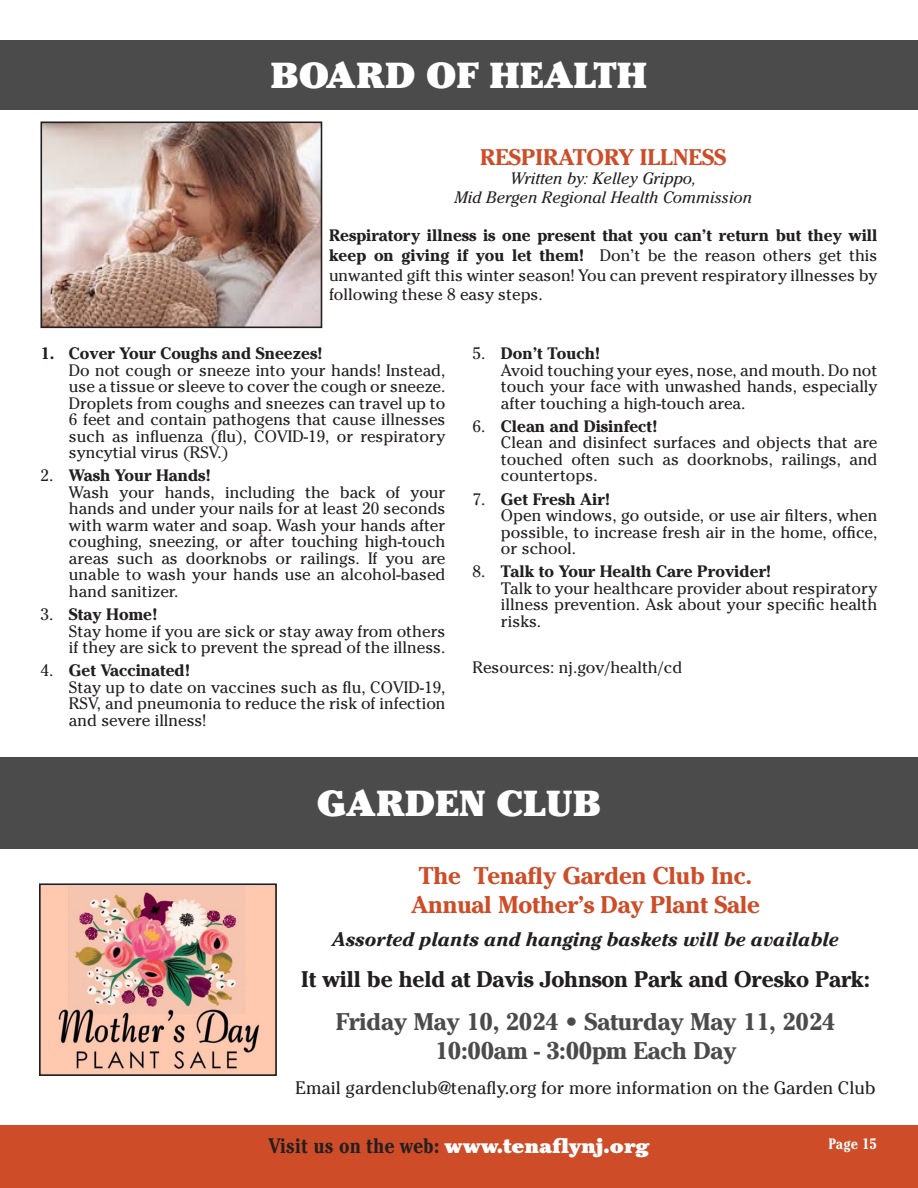
<style>
.page{position:relative;width:918px;height:1188px;background:#fff}
.page>*{position:absolute;margin:0;border:0;box-sizing:border-box;transform-origin:0 0}
.t1{font:900 36px "Cheltenham Std";color:#fff}
.t2{font:700 24px/28.8px "Cheltenham Std";letter-spacing:-.01em;color:#4c4b4b;text-align:center}
.t3{font:700 24px/28.8px "Cheltenham Std";letter-spacing:-.01em;color:#ce4c27;text-align:center}
.t4{font:700 22.5px "Cheltenham Std";letter-spacing:-.01em;color:#231f20}
.t5{font:700 22.5px "Cheltenham Std";color:#ce4c27}
.t6{font:900 21px "Cheltenham Std";color:#fff}
.t7{font:italic 700 19.5px "Cheltenham Std";letter-spacing:-.01em;color:#231f20}
.t8{font:18px "Cheltenham Std";color:#231f20}
.t9{font:16.5px/16.5px "Cheltenham Std";color:#231f20}
.t10{font:italic 16.5px/18.8px "Cheltenham Std";color:#231f20;text-align:center}
.t11{font:700 16.5px "Cheltenham Std";color:#231f20}
.t12{font:700 condensed 15px "Cheltenham Std";color:#fff}
.s1{font-weight:700}
.s2{font-weight:700;font-stretch:condensed;color:#231f20}
</style>
<div class="page">
<div style="left:0;top:40px;width:918px;height:70px;background:#4c4b4b"></div>
<div style="left:0;top:1125px;width:918px;height:63px;background:#ce4c27"></div>
<img style="left:43px;top:125px;width:276px;height:200px">
<div style="left:40px;top:122px;width:282px;height:206px;border:2px solid #231f20"></div>
<div style="left:0;top:757px;width:918px;height:92px;background:#4c4b4b"></div>
<img style="left:42px;top:886px;width:232px;height:187px">
<div style="left:39px;top:883px;width:238px;height:193px;border:2px solid #231f20"></div>
<h1 class="t1" style="left:271px;top:53px;width:378px">BOARD OF HEALTH</h1>
<h3 class="t5" style="left:480px;top:144px;width:248px">RESPIRATORY ILLNESS</h3>
<p class="t10" style="left:454px;top:169px;width:299px">Written by: Kelley Grippo,<br>Mid Bergen Regional Health Commission</p>
<p class="t9" style="left:329px;top:226px;width:550px;line-height:19.8px;text-align:justify"><span class="s1">Respiratory illness is one present that you can’t return but they will keep on giving if you let them!</span> Don’t be the reason others get this unwanted gift this winter season! You can prevent respiratory illnesses by following these 8 easy steps.</p>
<p class="t11" style="left:40px;top:343px;width:284px">1. Cover Your Coughs and Sneezes!</p>
<p class="t9" style="left:69px;top:362px;width:378px;text-align:justify">Do not cough or sneeze into your hands! Instead, use a tissue or sleeve to cover the cough or sneeze.<br>Droplets from coughs and sneezes can travel up to 6 feet and contain pathogens that cause illnesses such as influenza (flu), COVID-19, or respiratory syncytial virus (RSV.)</p>
<p class="t9" style="left:69px;top:467px;width:378px;text-indent:-28px">2. <span class="s1">Wash Your Hands!<br></span>Wash your hands, including the back of your hands and under your nails for at least 20 seconds with warm water and soap. Wash your hands after coughing, sneezing, or after touching high-touch areas such as doorknobs or railings. If you are unable to wash your hands use an alcohol-based hand sanitizer.</p>
<p class="t9" style="left:69px;top:606px;width:378px;text-indent:-28px">3. <span class="s1">Stay Home!<br></span>Stay home if you are sick or stay away from others if they are sick to prevent the spread of the illness.</p>
<p class="t9" style="left:69px;top:662px;width:378px;text-indent:-28px">4. <span class="s1">Get Vaccinated!<br></span>Stay up to date on vaccines such as flu, COVID-19, RSV, and pneumonia to reduce the risk of infection and severe illness!</p>
<p class="t9" style="left:501px;top:345px;width:378px;text-indent:-28px">5. <span class="s1">Don’t Touch!<br></span>Avoid touching your eyes, nose, and mouth. Do not touch your face with unwashed hands, especially after touching a high-touch area.</p>
<p class="t9" style="left:501px;top:418px;width:378px;text-indent:-28px">6. <span class="s1">Clean and Disinfect!<br></span>Clean and disinfect surfaces and objects that are touched often such as doorknobs, railings, and countertops.</p>
<p class="t9" style="left:501px;top:491px;width:378px;text-indent:-28px">7. <span class="s1">Get Fresh Air!<br></span>Open windows, go outside, or use air filters, when possible, to increase fresh air in the home, office, or school.</p>
<p class="t9" style="left:501px;top:563px;width:378px;text-indent:-28px">8. <span class="s1">Talk to Your Health Care Provider!<br></span>Talk to your healthcare provider about respiratory illness prevention. Ask about your specific health risks.</p>
<p class="t9" style="left:472px;top:659px;width:211px">Resources: nj.gov/health/cd</p>
<h1 class="t1" style="left:317px;top:782px;width:286px">GARDEN CLUB</h1>
<h2 class="t3" style="left:411px;top:861px;width:351px">The Tenafly Garden Club Inc.<br>Annual Mother’s Day Plant Sale</h2>
<p class="t7" style="left:332px;top:928px;width:508px">Assorted plants and hanging baskets will be available</p>
<h3 class="t4" style="left:301px;top:965px;width:570px">It will be held at Davis Johnson Park and Oresko Park:</h3>
<h2 class="t2" style="left:336px;top:1007px;width:501px">Friday May 10, 2024 • Saturday May 11, 2024<br>10:00am - 3:00pm Each Day</h2>
<p class="t8" style="left:296px;top:1078px;width:582px">Email gardenclub@tenafly.org for more information on the Garden Club</p>
<p class="t6" style="left:269px;top:1133px;width:382px"><span class="s2">Visit us on the web:</span> www.tenaflynj.org</p>
<p class="t12" style="left:828px;top:1135px;width:50px">Page 15</p>
</div>
